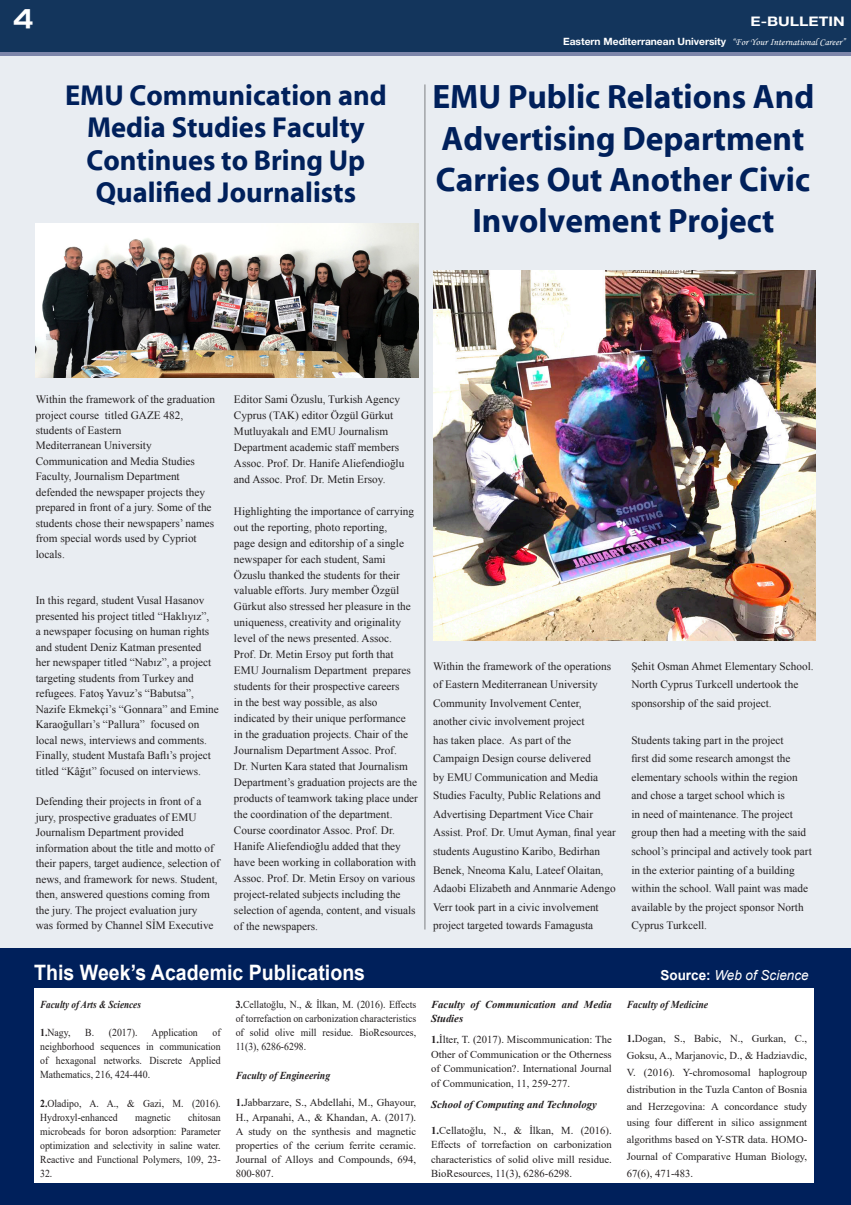
<style>
.page{position:relative;width:851px;height:1205px;background:#fff}
.page>*{position:absolute;margin:0;border:0;box-sizing:border-box;transform-origin:0 0}
.t1{font:700 34.12px/41.2px "Myriad EMU";color:#00205b;text-align:center}
.t2{font:700 29px/32.5px "Myriad EMU";color:#00205b;text-align:center}
.t3{font:26.25px "Handel EMU";color:#fff}
.t4{font:700 21.25px "Arial";color:#fff;scale:.92 1}
.t5{font:italic 13.75px "Arial";color:#fff}
.t6{font:700 13.12px "Helvetica Neue EMU";color:#fff;scale:1.2 1}
.t7{font:11.25px/16px "Times New Roman EMU";color:#231f20}
.t8{font:10.62px/16.9px "Times New Roman";color:#231f20;text-align:justify}
.t9{font:10.62px/14.1px "Times New Roman";color:#231f20;text-align:justify;scale:.92 1}
.t10{font:italic 700 10.62px/14.5px "Times New Roman";color:#231f20}
.t11{font:italic 700 10.62px "Times New Roman";color:#231f20;scale:.92 1}
.t12{font:italic 700 10.62px "Times New Roman";color:#231f20;scale:.86 1}
.t13{font:700 10px "Helvetica Neue EMU";color:#fff}
.s1{font-family:"Monotype Corsiva EMU";font-weight:400;font-style:italic}
.s2{font-weight:700;font-style:normal}
.s3{font-weight:700}
</style>
<div class="page">
<div style="left:0;top:0;width:850px;height:1205px;background:#e9edf2"></div>
<div style="left:0;top:0;width:850px;height:55px;background:#13355c"></div>
<hr style="left:850px;top:0;width:1px;height:52px;background:#13355c">
<hr style="left:0;top:52px;width:850px;height:4px;background:#7d86aa">
<hr style="left:424px;top:84px;width:1px;height:845px;background:#939598">
<img style="left:36px;top:223px;width:382px;height:154px">
<img style="left:433px;top:270px;width:382px;height:370px">
<div style="left:0;top:948px;width:850px;height:257px;background:#00205b"></div>
<div style="left:34px;top:988px;width:779px;height:195px;background:#fff"></div>
<h3 class="t3" style="left:13px;top:3px;width:22px">4</h3>
<p class="t6" style="left:750px;top:13px;width:80px">E-BULLETIN</p>
<p class="t13" style="left:563px;top:35px;width:284px">Eastern Mediterranean University <span class="s1">“For Your International Career”</span></p>
<p class="t2" style="left:65px;top:80px;width:323px">EMU Communication and<br>Media Studies Faculty<br>Continues to Bring Up<br>Qualified Journalists</p>
<p class="t1" style="left:432px;top:77px;width:383px">EMU Public Relations And<br>Advertising Department<br>Carries Out Another Civic<br>Involvement Project</p>
<p class="t7" style="left:36px;top:391px;width:181px;line-height:15.5px">Within the framework of the graduation project course titled GAZE 482, students of Eastern</p>
<p class="t7" style="left:36px;top:438px;width:161px;line-height:15.5px">Mediterranean University<br>Communication and Media Studies<br>Faculty, Journalism Department</p>
<p class="t7" style="left:36px;top:484px;width:180px;line-height:15.5px">defended the newspaper projects they prepared in front of a jury. Some of the students chose their newspapers’ names from special words used by Cypriot locals.</p>
<p class="t7" style="left:36px;top:592px;width:185px;line-height:15.5px">In this regard, student Vusal Hasanov presented his project titled “Haklıyız”,<br>a newspaper focusing on human rights and student Deniz Katman presented<br>her newspaper titled “Nabız”, a project targeting students from Turkey and refugees. Fatoş Yavuz’s “Babutsa”, Nazife Ekmekçi’s “Gonnara” and Emine Karaoğulları’s “Pallura” focused on local news, interviews and comments.<br>Finally, student Mustafa Baflı’s project titled “Kâğıt” focused on interviews.</p>
<p class="t7" style="left:36px;top:794px;width:185px;line-height:15.5px">Defending their projects in front of a jury, prospective graduates of EMU Journalism Department provided information about the title and motto of their papers, target audience, selection of news, and framework for news. Student, then, answered questions coming from the jury. The project evaluation jury<br>was formed by Channel SİM Executive</p>
<p class="t7" style="left:234px;top:391px;width:172px">Editor Sami Özuslu, Turkish Agency Cyprus (TAK) editor Özgül Gürkut Mutluyakalı and EMU Journalism Department academic staff members Assoc. Prof. Dr. Hanife Aliefendioğlu and Assoc. Prof. Dr. Metin Ersoy.</p>
<p class="t7" style="left:234px;top:503px;width:185px">Highlighting the importance of carrying out the reporting, photo reporting,<br>page design and editorship of a single newspaper for each student, Sami Özuslu thanked the students for their valuable efforts. Jury member Özgül Gürkut also stressed her pleasure in the uniqueness, creativity and originality level of the news presented. Assoc.<br>Prof. Dr. Metin Ersoy put forth that EMU Journalism Department prepares students for their prospective careers<br>in the best way possible, as also indicated by their unique performance<br>in the graduation projects. Chair of the Journalism Department Assoc. Prof.<br>Dr. Nurten Kara stated that Journalism Department’s graduation projects are the products of teamwork taking place under the coordination of the department.<br>Course coordinator Assoc. Prof. Dr.<br>Hanife Aliefendioğlu added that they have been working in collaboration with Assoc. Prof. Dr. Metin Ersoy on various project-related subjects including the selection of agenda, content, and visuals of the newspapers.</p>
<p class="t7" style="left:433px;top:656px;width:184px;line-height:18.5px">Within the framework of the operations of Eastern Mediterranean University Community Involvement Center, another civic involvement project<br>has taken place. As part of the Campaign Design course delivered<br>by EMU Communication and Media Studies Faculty, Public Relations and Advertising Department Vice Chair Assist. Prof. Dr. Umut Ayman, final year students Augustino Karibo, Bedirhan Benek, Nneoma Kalu, Lateef Olaitan, Adaobi Elizabeth and Annmarie Adengo Verr took part in a civic involvement project targeted towards Famagusta</p>
<p class="t7" style="left:631px;top:656px;width:184px;line-height:18.5px">Şehit Osman Ahmet Elementary School.<br>North Cyprus Turkcell undertook the sponsorship of the said project.</p>
<p class="t7" style="left:631px;top:730px;width:182px;line-height:18.5px">Students taking part in the project<br>first did some research amongst the elementary schools within the region and chose a target school which is<br>in need of maintenance. The project group then had a meeting with the said school’s principal and actively took part in the exterior painting of a building within the school. Wall paint was made available by the project sponsor North Cyprus Turkcell.</p>
<p class="t4" style="left:34px;top:957px;width:361px">This Week’s Academic Publications</p>
<p class="t5" style="left:660px;top:966px;width:150px"><span class="s2">Source:</span> Web of Science</p>
<p class="t12" style="left:40px;top:997px;width:119px">Faculty of Arts &amp; Sciences</p>
<p class="t9" style="left:40px;top:1025px;width:34px"><span class="s3">1.</span>Nagy,</p>
<p class="t9" style="left:85px;top:1025px;width:58px">B. (2017).</p>
<p class="t9" style="left:152px;top:1025px;width:52px">Application</p>
<p class="t9" style="left:236px;top:997px;width:198px"><span class="s3">3.</span>Cellatoğlu, N., &amp; İlkan, M. (2016). Effects of torrefaction on carbonization characteristics of solid olive mill residue. BioResources, 11(3), 6286-6298.</p>
<p class="t11" style="left:236px;top:1067px;width:104px">Faculty of Engineering</p>
<p class="t8" style="left:236px;top:1095px;width:182px;line-height:14.1px"><span class="s3">1.</span>Jabbarzare, S., Abdellahi, M., Ghayour, H., Arpanahi, A., &amp; Khandan, A. (2017).<br>A study on the synthesis and magnetic properties of the cerium ferrite ceramic.<br>Journal of Alloys and Compounds, 694, 800-807.</p>
<p class="t10" style="left:431px;top:996px;width:182px">Faculty of Communication and Media<br>Studies</p>
<p class="t8" style="left:431px;top:1032px;width:182px;line-height:14.5px"><span class="s3">1.</span>İlter, T. (2017). Miscommunication: The Other of Communication or the Otherness of Communication?. International Journal of Communication, 11, 259-277.</p>
<p class="t10" style="left:431px;top:1096px;width:167px">School of Computing and Technology</p>
<p class="t8" style="left:431px;top:1122px;width:182px;line-height:14.5px"><span class="s3">1.</span>Cellatoğlu, N., &amp; İlkan, M. (2016).<br>Effects of torrefaction on carbonization characteristics of solid olive mill residue.<br>BioResources, 11(3), 6286-6298.</p>
<p class="t11" style="left:626px;top:997px;width:90px">Faculty of Medicine</p>
<p class="t8" style="left:626px;top:1029px;width:182px"><span class="s3">1.</span>Dogan, S., Babic, N., Gurkan, C., Goksu, A., Marjanovic, D., &amp; Hadziavdic, V. (2016). Y-chromosomal haplogroup distribution in the Tuzla Canton of Bosnia and Herzegovina: A concordance study using four different in silico assignment algorithms based on Y-STR data. HOMO-Journal of Comparative Human Biology, 67(6), 471-483.</p>
<p class="t9" style="left:40px;top:1025px;width:198px;text-indent:172px">of neighborhood sequences in communication of hexagonal networks. Discrete Applied Mathematics, 216, 424-440.</p>
<p class="t9" style="left:40px;top:1095px;width:198px"><span class="s3">2.</span>Oladipo, A. A., &amp; Gazi, M. (2016).<br>Hydroxyl-enhanced</p>
<p class="t9" style="left:40px;top:1109px;width:198px;text-indent:148px">chitosan microbeads for boron adsorption: Parameter optimization and selectivity in saline water.<br>Reactive and Functional Polymers, 109, 23- 32.</p>
<p class="t9" style="left:135px;top:1109px;width:40px">magnetic</p>
</div>
